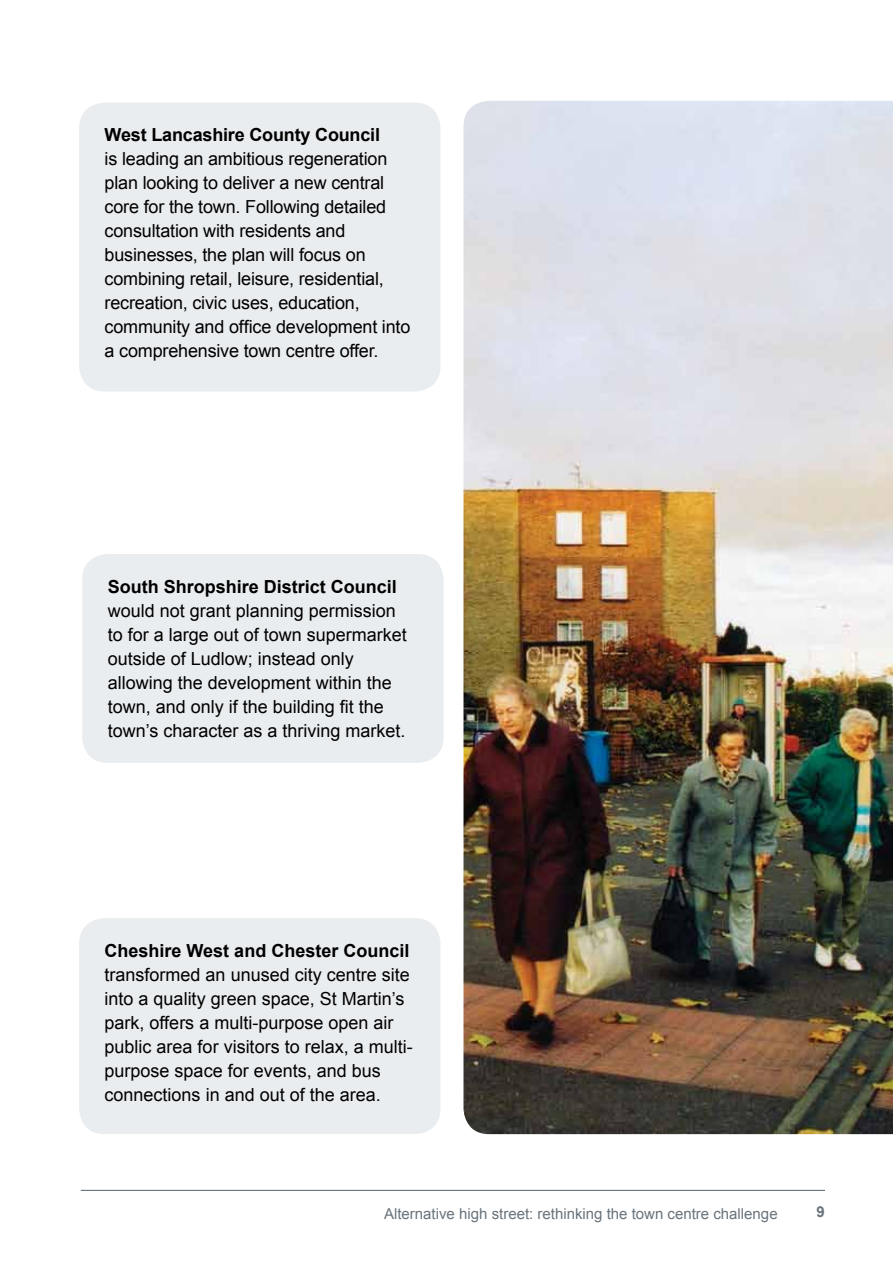
<style>
.page{position:relative;width:893px;height:1263px;background:#fff}
.page>*{position:absolute;margin:0;border:0;box-sizing:border-box;transform-origin:0 0}
.t1{font:18px/24px "Arial";color:#000}
.t2{font:700 18px "Arial";color:#000}
.t3{font:15px "Arial";color:#6a737b}
.t4{font:700 15px "Arial";color:#6a737b}
</style>
<div class="page">
<hr style="left:81px;top:1190px;width:744px;height:1px;background:#6a737b">
<div style="left:82px;top:554px;width:362px;height:209px;background:#eaedef;border-radius:26px"></div>
<div style="left:79px;top:918px;width:362px;height:216px;background:#eaedef;border-radius:26px"></div>
<div style="left:79px;top:103px;width:362px;height:289px;background:#eaedef;border-radius:26px"></div>
<img style="left:463px;top:101px;width:430px;height:1033px">
<p class="t2" style="left:105px;top:128px;width:277px">West Lancashire County Council</p>
<p class="t1" style="left:105px;top:149px;width:307px">is leading an ambitious regeneration plan looking to deliver a new central core for the town. Following detailed consultation with residents and businesses, the plan will focus on combining retail, leisure, residential, recreation, civic uses, education, community and office development into a comprehensive town centre offer.</p>
<p class="t2" style="left:108px;top:579px;width:291px">South Shropshire District Council</p>
<p class="t1" style="left:108px;top:600px;width:301px">would not grant planning permission to for a large out of town supermarket outside of Ludlow; instead only allowing the development within the town, and only if the building fit the town’s character as a thriving market.</p>
<p class="t2" style="left:105px;top:944px;width:306px">Cheshire West and Chester Council</p>
<p class="t1" style="left:105px;top:964px;width:310px">transformed an unused city centre site into a quality green space, St Martin’s park, offers a multi-purpose open air public area for visitors to relax, a multi&shy;purpose space for events, and bus connections in and out of the area.</p>
<p class="t3" style="left:384px;top:1208px;width:395px">Alternative high street: rethinking the town centre challenge</p>
<p class="t4" style="left:817px;top:1206px;width:10px">9</p>
</div>
